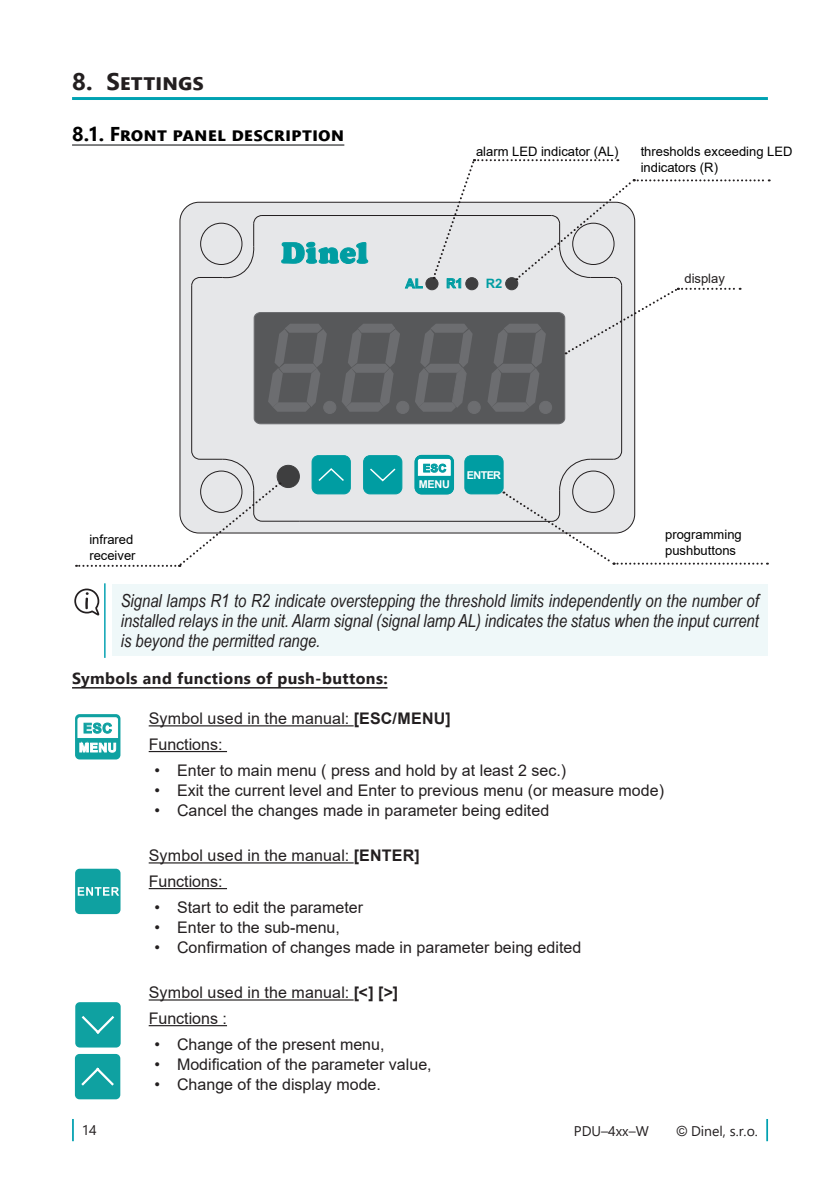
<style>
.page{position:relative;width:840px;height:1191px;background:#fff}
.page>*{position:absolute;margin:0;border:0;box-sizing:border-box;transform-origin:0 0}
.nadpis1-číslování-CZ{font:700 24px "Segoe UI";color:#231f20}
.nadpis2-číslování-CZ{font:700 20px "Segoe UI";letter-spacing:.05em;color:#000}
.upozornění-CZ{font:italic 18px/20px "Arial Narrow";color:#231f20;text-align:justify}
.nadpis1-číslování-CZ-2{font:16px "Arial";color:#231f20}
.nadpis3-CZ{font:700 16px "Segoe UI";letter-spacing:.025em;color:#231f20}
.text-CZ{font:16px "Arial";color:#231f20}
.t1{font:14px "Segoe UI";color:#231f20}
.obsah-nadpis2-CZ{font:13px/15.6px "Arial";color:#000}
.obsah-nadpis2-CZ-2{font:13px "Arial";color:#231f20}
.t2{font:700 13px "Arial";color:#009da2}
.t3{font:700 11px "Arial";color:#009da2}
.t4{font:700 10.8px/16.2px "Arial";letter-spacing:-.03em;color:#fff;text-align:center}
.s1{color:#009da2}
.s2{font-weight:700}
.s3{font-family:"Arial"}
</style>
<div class="page">
<hr style="left:765px;top:1119px;width:2px;height:22px;background:#00a0b0">
<hr style="left:72px;top:1119px;width:2px;height:22px;background:#00a0b0">
<hr style="left:72px;top:97px;width:695px;height:3px;background:#00a2b2">
<div style="left:75px;top:1054px;width:45px;height:45px;background:#0fa1a1;border-radius:5px"></div>
<svg style="left:74px;top:1065px;width:40px;height:23px"></svg>
<hr style="left:149px;top:725px;width:204px;height:1px;background:#231f20">
<hr style="left:149px;top:751px;width:78px;height:1px;background:#231f20">
<hr style="left:149px;top:862px;width:204px;height:1px;background:#231f20">
<hr style="left:149px;top:888px;width:78px;height:1px;background:#231f20">
<hr style="left:149px;top:999px;width:204px;height:1px;background:#231f20">
<hr style="left:149px;top:1025px;width:78px;height:1px;background:#231f20">
<div style="left:75px;top:714px;width:45px;height:45px;background:#0fa1a1;border-radius:5px"></div>
<svg style="left:77px;top:717px;width:41px;height:36px"></svg>
<div style="left:75px;top:868px;width:45px;height:46px;background:#0fa1a1;border-radius:5px"></div>
<svg style="left:78px;top:887px;width:41px;height:8px"></svg>
<div style="left:75px;top:1002px;width:46px;height:45px;background:#0fa1a1;border-radius:5px"></div>
<svg style="left:81px;top:1013px;width:40px;height:23px"></svg>
<hr style="left:72px;top:144px;width:272px;height:2px;background:#57585a">
<hr style="left:72px;top:687px;width:315px;height:1px;background:#231f20">
<div style="left:112px;top:584px;width:655px;height:72px;background:#eff8f9"></div>
<svg style="left:74px;top:588px;width:26px;height:28px"></svg>
<hr style="left:104px;top:583px;width:1px;height:75px;background:#00a0b0">
<div style="left:180px;top:202px;width:454px;height:331px;background:#e6e7e9;border-radius:19px"></div>
<div style="left:254px;top:312px;width:310px;height:112px;background:#57585a;border-radius:6px"></div>
<div style="left:253px;top:312px;width:312px;height:112px;border:1px solid #6c6d70;border-radius:6px"></div>
<svg style="left:268px;top:324px;width:59px;height:88px"></svg>
<svg style="left:342px;top:324px;width:58px;height:88px"></svg>
<div style="left:396px;top:401px;width:12px;height:12px;background:#6c6d70;border-radius:50%"></div>
<div style="left:396px;top:401px;width:13px;height:13px;border:1px solid #6c6d70;border-radius:50%"></div>
<div style="left:467px;top:401px;width:13px;height:13px;border:1px solid #6c6d70;border-radius:50%"></div>
<div style="left:539px;top:401px;width:12px;height:13px;border:1px solid #6c6d70;border-radius:50%"></div>
<div style="left:323px;top:401px;width:13px;height:12px;background:#6c6d70;border-radius:50%"></div>
<div style="left:323px;top:401px;width:13px;height:13px;border:1px solid #6c6d70;border-radius:50%"></div>
<hr style="left:262px;top:215px;width:289px;height:1px;background:#231f20">
<hr style="left:299px;top:521px;width:252px;height:1px;background:#231f20">
<svg style="left:191px;top:215px;width:71px;height:71px"></svg>
<hr style="left:262px;top:521px;width:37px;height:1px;background:#231f20">
<svg style="left:281px;top:242px;width:87px;height:22px"></svg>
<hr style="left:621px;top:286px;width:1px;height:165px;background:#231f20">
<hr style="left:191px;top:286px;width:1px;height:165px;background:#231f20">
<div style="left:277px;top:465px;width:22px;height:22px;background:#3e3e3f;border-radius:50%"></div>
<div style="left:276px;top:465px;width:24px;height:23px;border:1px solid #3e3e3f;border-radius:50%"></div>
<div style="left:312px;top:455px;width:38px;height:39px;background:#009da2;border-radius:6px"></div>
<div style="left:311px;top:455px;width:39px;height:39px;border:1px solid #009da2;border-radius:6px"></div>
<svg style="left:318px;top:468px;width:26px;height:13px"></svg>
<div style="left:363px;top:455px;width:38px;height:39px;background:#009da2;border-radius:6px"></div>
<div style="left:363px;top:455px;width:39px;height:39px;border:1px solid #009da2;border-radius:6px"></div>
<svg style="left:370px;top:468px;width:26px;height:14px"></svg>
<div style="left:464px;top:455px;width:39px;height:39px;background:#009da2;border-radius:6px"></div>
<div style="left:464px;top:455px;width:39px;height:39px;border:1px solid #009da2;border-radius:6px"></div>
<div style="left:415px;top:455px;width:38px;height:39px;background:#009da2;border-radius:6px"></div>
<div style="left:414px;top:455px;width:40px;height:39px;border:1px solid #009da2;border-radius:6px"></div>
<svg style="left:418px;top:459px;width:32px;height:16px"></svg>
<svg style="left:503px;top:451px;width:264px;height:114px"></svg>
<svg style="left:76px;top:451px;width:204px;height:116px"></svg>
<svg style="left:414px;top:159px;width:355px;height:253px"></svg>
<p class="nadpis1-číslování-CZ" style="left:72px;top:58px;width:134px">8. Settings</p>
<p class="nadpis2-číslování-CZ" style="left:72px;top:115px;width:273px">8.1. Front panel description</p>
<p class="obsah-nadpis2-CZ" style="left:475px;top:143px;width:144px">alarm LED indicator (AL)</p>
<p class="obsah-nadpis2-CZ" style="left:640px;top:143px;width:153px">thresholds exceeding LED indicators (R)</p>
<p class="t2" style="left:405px;top:274px;width:19px">AL</p>
<p class="t2" style="left:446px;top:274px;width:18px">R1</p>
<p class="t2" style="left:485px;top:274px;width:18px">R2</p>
<p class="obsah-nadpis2-CZ-2" style="left:684px;top:270px;width:42px">display</p>
<p class="obsah-nadpis2-CZ" style="left:89px;top:532px;width:48px">infrared receiver</p>
<p class="t3" style="left:422px;top:460px;width:25px">ESC</p>
<p class="t4" style="left:418px;top:460px;width:33px"><span class="s1">ESC<br></span>MENU</p>
<p class="t4" style="left:466px;top:467px;width:36px">ENTER</p>
<p class="obsah-nadpis2-CZ" style="left:664px;top:527px;width:78px">programming pushbuttons</p>
<p class="upozornění-CZ" style="left:121px;top:590px;width:639px">Signal lamps R1 to R2 indicate overstepping the threshold limits independently on the number of installed relays in the unit. Alarm signal (signal lamp AL) indicates the status when the input current is beyond the permitted range.</p>
<p class="nadpis3-CZ" style="left:72px;top:663px;width:317px">Symbols and functions of push-buttons:</p>
<p class="nadpis1-číslování-CZ-2" style="left:149px;top:707px;width:303px">Symbol used in the manual: <span class="s2">[ESC/MENU]</span></p>
<p class="text-CZ" style="left:149px;top:733px;width:75px">Functions:</p>
<p class="nadpis1-číslování-CZ-2" style="left:154px;top:759px;width:413px">• Enter to main menu ( press and hold by at least 2 sec.)</p>
<p class="nadpis1-číslování-CZ-2" style="left:154px;top:779px;width:511px">• Exit the current level and Enter to previous menu (or measure mode)</p>
<p class="nadpis1-číslování-CZ-2" style="left:154px;top:799px;width:396px">• Cancel the changes made in parameter being edited</p>
<p class="nadpis1-číslování-CZ-2" style="left:149px;top:844px;width:272px">Symbol used in the manual: <span class="s2">[ENTER]</span></p>
<p class="text-CZ" style="left:149px;top:870px;width:75px">Functions:</p>
<p class="nadpis1-číslování-CZ-2" style="left:154px;top:896px;width:210px">• Start to edit the parameter</p>
<p class="nadpis1-číslování-CZ-2" style="left:154px;top:916px;width:187px">• Enter to the sub-menu,</p>
<p class="nadpis1-číslování-CZ-2" style="left:154px;top:936px;width:428px">• Confirmation of changes made in parameter being edited</p>
<p class="nadpis1-číslování-CZ-2" style="left:149px;top:981px;width:251px">Symbol used in the manual: <span class="s2">[&lt;] [&gt;]</span></p>
<p class="text-CZ" style="left:149px;top:1007px;width:80px">Functions :</p>
<p class="nadpis1-číslování-CZ-2" style="left:154px;top:1033px;width:231px">• Change of the present menu,</p>
<p class="nadpis1-číslování-CZ-2" style="left:154px;top:1053px;width:279px">• Modification of the parameter value,</p>
<p class="nadpis1-číslování-CZ-2" style="left:154px;top:1073px;width:228px">• Change of the display mode.</p>
<p class="t1" style="left:82px;top:1117px;width:17px">14</p>
<p class="t1" style="left:573px;top:1117px;width:76px">PDU–4xx–W</p>
<p class="t1" style="left:676px;top:1117px;width:83px"><span class="s3">©</span> Dinel, s.r.o.</p>
</div>
